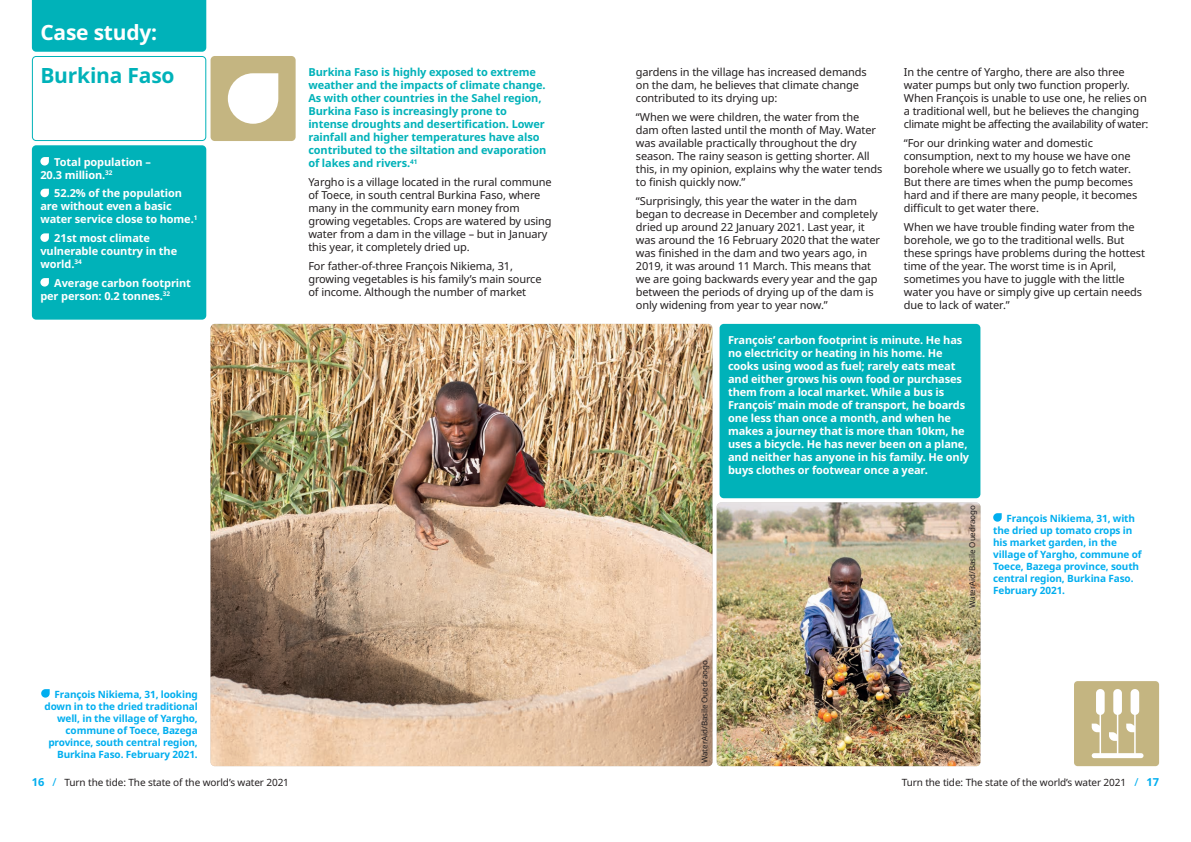
<style>
.page{position:relative;width:1191px;height:842px;background:#fff}
.page>*{position:absolute;margin:0;border:0;box-sizing:border-box;transform-origin:0 0}
.t1{font:700 21px "Noto Sans";letter-spacing:-.01em;color:#00b2b9}
.t2{font:700 21px "Noto Sans";letter-spacing:-.01em;color:#fff}
.t3{font:11px/13px "Noto Sans";letter-spacing:-.01em;color:#231f20}
.t4{font:700 11px/13px "Noto Sans";letter-spacing:-.01em;color:#fff}
.t5{font:700 11px/13px "Noto Sans";letter-spacing:-.01em;color:#00b2b9}
.t6{font:700 10px/12px "Noto Sans";letter-spacing:-.01em;color:#00aeef;text-align:right}
.t7{font:10px "Noto Sans";letter-spacing:-.01em;color:#231f20}
.t8{font:8px "Noto Sans";letter-spacing:-.01em;color:#231f20}
.s1{font-weight:700;font-size:11px;color:#00aeef}
.s2{font-size:11px;color:#00aeef}
</style>
<div class="page">
<div style="left:32px;top:0;width:174px;height:52px;background:#00b2b9"></div>
<div style="left:32px;top:56px;width:174px;height:85px;border:1px solid #00b2b9;border-radius:4px"></div>
<svg style="left:41px;top:689px;width:9px;height:9px"></svg>
<img style="left:210px;top:324px;width:502px;height:442px">
<div style="left:210px;top:56px;width:86px;height:85px;background:#c4b581;border-radius:4px"></div>
<svg style="left:228px;top:73px;width:50px;height:51px;background:#f5f2e9"></svg>
<div style="left:32px;top:145px;width:174px;height:175px;background:#00b2b9;border-radius:4px"></div>
<svg style="left:40px;top:157px;width:9px;height:9px"></svg>
<svg style="left:40px;top:189px;width:9px;height:8px"></svg>
<svg style="left:40px;top:233px;width:9px;height:9px"></svg>
<svg style="left:40px;top:278px;width:9px;height:9px"></svg>
<img style="left:716px;top:502px;width:264px;height:264px">
<svg style="left:993px;top:513px;width:8px;height:9px"></svg>
<div style="left:719px;top:324px;width:261px;height:174px;background:#00b2b9;border-radius:4px"></div>
<div style="left:1074px;top:681px;width:85px;height:85px;background:#c4b581;border-radius:4px"></div>
<svg style="left:1091px;top:689px;width:52px;height:69px"></svg>
<h1 class="t2" style="left:40px;top:18px;width:118px">Case study:</h1>
<h1 class="t1" style="left:40px;top:60px;width:136px">Burkina Faso</h1>
<p class="t5" style="left:308px;top:66px;width:240px">Burkina Faso is highly exposed to extreme weather and the impacts of climate change.<br>As with other countries in the Sahel region, Burkina Faso is increasingly prone to intense droughts and desertification. Lower rainfall and higher temperatures have also contributed to the siltation and evaporation of lakes and rivers.<sup>41</sup></p>
<p class="t3" style="left:308px;top:176px;width:245px">Yargho is a village located in the rural commune of Toece, in south central Burkina Faso, where many in the community earn money from growing vegetables. Crops are watered by using water from a dam in the village – but in January this year, it completely dried up.</p>
<p class="t3" style="left:308px;top:259px;width:235px">For father-of-three François Nikiema, 31, growing vegetables is his family’s main source of income. Although the number of market</p>
<p class="t4" style="left:40px;top:155px;width:112px;text-indent:14px">Total population –<br>20.3 million.<sup>32</sup></p>
<p class="t4" style="left:40px;top:187px;width:158px;text-indent:14px">52.2% of the population are without even a basic water service close to home.<sup>1</sup></p>
<p class="t4" style="left:40px;top:232px;width:138px;text-indent:14px">21st most climate vulnerable country in the world.<sup>34</sup></p>
<p class="t4" style="left:40px;top:276px;width:152px;text-indent:14px">Average carbon footprint per person: 0.2 tonnes.<sup>32</sup></p>
<p class="t6" style="left:45px;top:688px;width:155px">François Nikiema, 31, looking down in to the dried traditional well, in the village of Yargho, commune of Toece, Bazega province, south central region,<br>Burkina Faso. February 2021.</p>
<p class="t3" style="left:636px;top:66px;width:232px">gardens in the village has increased demands on the dam, he believes that climate change contributed to its drying up:</p>
<p class="t3" style="left:636px;top:111px;width:248px">“When we were children, the water from the dam often lasted until the month of May. Water was available practically throughout the dry season. The rainy season is getting shorter. All this, in my opinion, explains why the water tends to finish quickly now.”</p>
<p class="t3" style="left:636px;top:194px;width:246px">“Surprisingly, this year the water in the dam began to decrease in December and completely dried up around 22 January 2021. Last year, it was around the 16 February 2020 that the water was finished in the dam and two years ago, in 2019, it was around 11 March. This means that we are going backwards every year and the gap between the periods of drying up of the dam is only widening from year to year now.”</p>
<p class="t3" style="left:904px;top:66px;width:246px">In the centre of Yargho, there are also three water pumps but only two function properly.<br>When François is unable to use one, he relies on a traditional well, but he believes the changing climate might be affecting the availability of water:</p>
<p class="t3" style="left:904px;top:137px;width:235px">“For our drinking water and domestic consumption, next to my house we have one borehole where we usually go to fetch water.<br>But there are times when the pump becomes hard and if there are many people, it becomes difficult to get water there.</p>
<p class="t3" style="left:904px;top:220px;width:243px">When we have trouble finding water from the borehole, we go to the traditional wells. But these springs have problems during the hottest time of the year. The worst time is in April, sometimes you have to juggle with the little water you have or simply give up certain needs due to lack of water.”</p>
<p class="t4" style="left:728px;top:334px;width:243px">François’ carbon footprint is minute. He has no electricity or heating in his home. He cooks using wood as fuel; rarely eats meat and either grows his own food or purchases them from a local market. While a bus is François’ main mode of transport, he boards one less than once a month, and when he makes a journey that is more than 10km, he uses a bicycle. He has never been on a plane, and neither has anyone in his family. He only buys clothes or footwear once a year.</p>
<p class="t8" style="left:966px;top:608px;width:104px;rotate:-90deg">WaterAid/Basile Ouedraogo</p>
<p class="t6" style="left:993px;top:512px;width:150px;text-align:left;text-indent:13px">François Nikiema, 31, with the dried up tomato crops in his market garden, in the village of Yargho, commune of<br>Toece, Bazega province, south central region, Burkina Faso.<br>February 2021.</p>
<p class="t8" style="left:699px;top:763px;width:104px;rotate:-90deg">WaterAid/Basile Ouedraogo</p>
<p class="t7" style="left:32px;top:775px;width:259px"><span class="s1">16</span> <span class="s2">/</span> Turn the tide: The state of the world’s water 2021</p>
<p class="t7" style="left:901px;top:775px;width:259px">Turn the tide: The state of the world’s water 2021 <span class="s2">/</span> <span class="s1">17</span></p>
</div>
